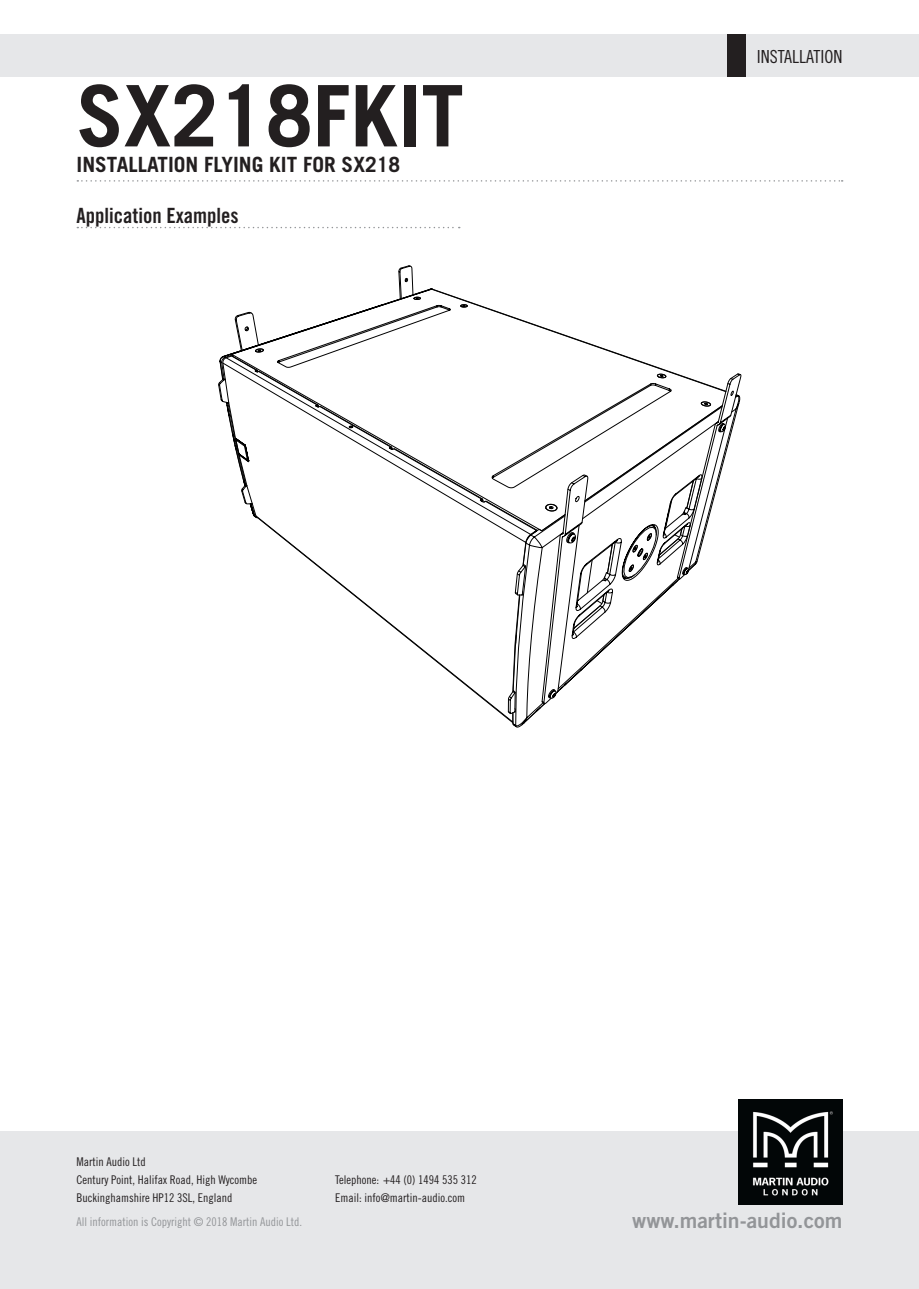
<style>
.page{position:relative;width:919px;height:1289px;background:#fff}
.page>*{position:absolute;margin:0;border:0;box-sizing:border-box;transform-origin:0 0}
.t1{font:700 84.9px "Trade Gothic LT Std";color:#231f20}
.t2{font:21.15px "Trade Gothic LT Std Bd 2";color:#939598}
.t3{font:700 21px "Trade Gothic LT Std";color:#231f20}
.Content_header{font:21px "Trade Gothic LT Std Bd Cn 20";color:#231f20}
.t4{font:18px "Trade Gothic LT Std Cn 18";color:#231f20}
.t5{font:12px/18px "Trade Gothic LT Std Cn 18";color:#231f20}
.t6{font:12px "Trade Gothic LT Std Cn 18";color:#939598}
</style>
<div class="page">
<div style="left:0;top:34px;width:918px;height:43px;background:#e6e7e9"></div>
<div style="left:0;top:1131px;width:918px;height:157px;background:#e6e7e9"></div>
<img style="left:738px;top:1099px;width:104px;height:105px">
<div style="left:727px;top:34px;width:18px;height:43px;background:#231f20"></div>
<svg style="left:77px;top:180px;width:765px;height:2px"></svg>
<svg style="left:77px;top:227px;width:382px;height:1px"></svg>
<svg style="left:398px;top:265px;width:16px;height:23px"></svg>
<svg style="left:279px;top:536px;width:233px;height:187px"></svg>
<svg style="left:512px;top:395px;width:228px;height:332px"></svg>
<svg style="left:219px;top:353px;width:12px;height:76px"></svg>
<svg style="left:231px;top:396px;width:506px;height:140px"></svg>
<svg style="left:231px;top:288px;width:507px;height:108px"></svg>
<h1 class="t1" style="left:77px;top:64px;width:388px">SX218FKIT</h1>
<h3 class="t3" style="left:77px;top:151px;width:325px">INSTALLATION FLYING KIT FOR SX218</h3>
<p class="Content_header" style="left:77px;top:202px;width:164px">Application Examples</p>
<h3 class="t4" style="left:756px;top:46px;width:87px">INSTALLATION</h3>
<p class="t5" style="left:77px;top:1152px;width:182px">Martin Audio Ltd<br>Century Point, Halifax Road, High Wycombe<br>Buckinghamshire HP12 3SL, England</p>
<p class="t6" style="left:77px;top:1214px;width:227px">All information is Copyright © 2018 Martin Audio Ltd.</p>
<p class="t5" style="left:335px;top:1170px;width:143px">Telephone: +44 (0) 1494 535 312<br>Email: info@martin-audio.com</p>
<h2 class="t2" style="left:632px;top:1206px;width:212px">www.martin-audio.com</h2>
</div>
